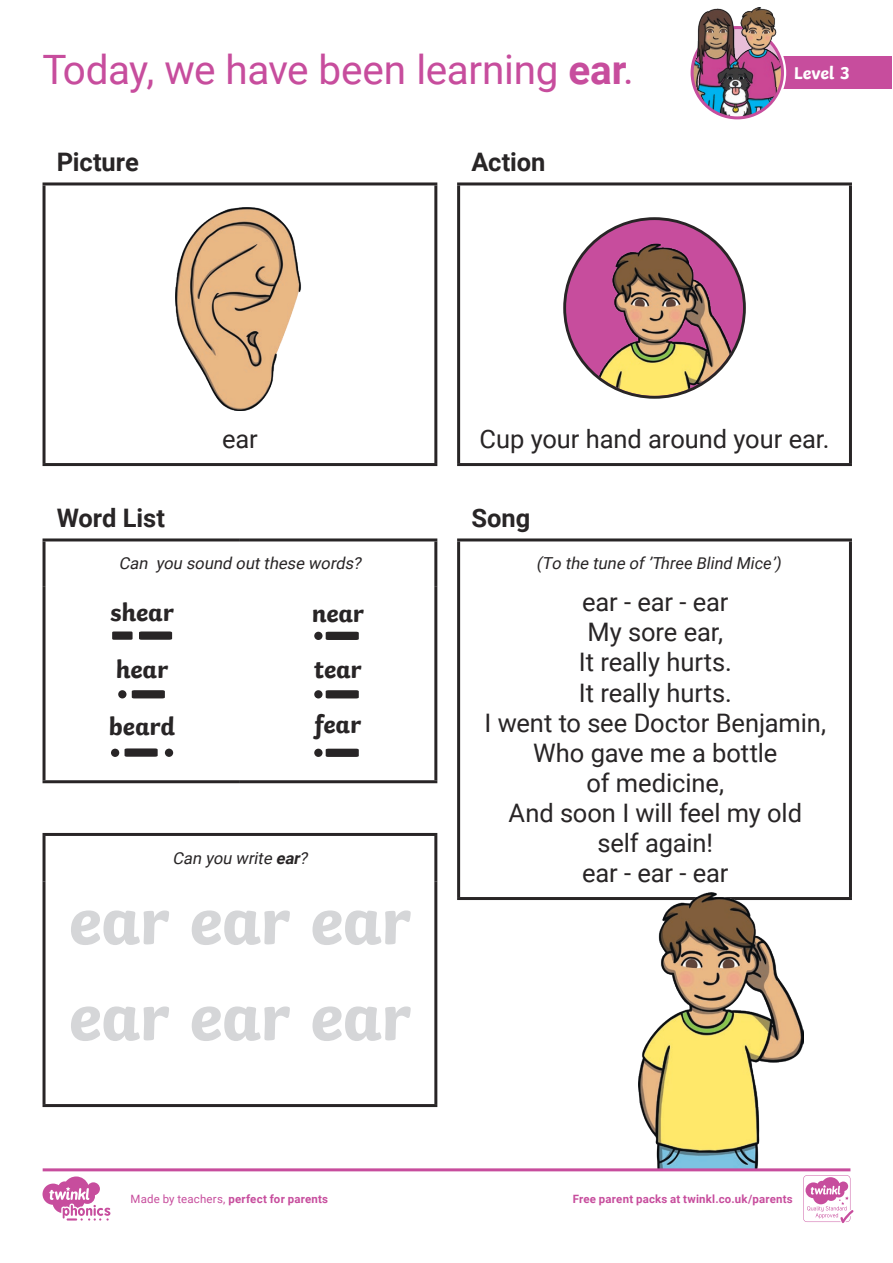
<style>
.page{position:relative;width:893px;height:1263px;background:#fff}
.page>*{position:absolute;margin:0;border:0;box-sizing:border-box;transform-origin:0 0}
.Heading_2{font:700 69px "Twinkl";letter-spacing:-.01em;color:#d5d6d8}
.Heading_1{font:40.5px "Roboto";letter-spacing:-.01em;color:#c74d9d}
.Heading_2-2{font:25.5px/30px "Roboto";letter-spacing:-.005em;color:#282526;text-align:center}
.Heading_2-3{font:700 25.5px "Twinkl";letter-spacing:-.005em;color:#282526}
.Heading_2-4{font:700 25.5px "Roboto";color:#282526}
.KS1_Body_Copy{font:700 18px "Twinkl";color:#fff}
.Adult_Body_Copy{font:italic 16.5px "Roboto";color:#282526}
.Heading_2-5{font:italic 16.5px "Roboto";color:#282526}
.t1{font:700 11.4px "Roboto";letter-spacing:.02em;color:#c74d9d}
.s1{font-weight:700}
.s2{font-style:inherit}
.s3{font-weight:400}
</style>
<div class="page">
<hr style="left:43px;top:182px;width:394px;height:3px;background:#282526">
<hr style="left:43px;top:185px;width:3px;height:278px;background:#282526">
<hr style="left:434px;top:185px;width:3px;height:278px;background:#282526">
<hr style="left:43px;top:463px;width:394px;height:3px;background:#282526">
<hr style="left:434px;top:541px;width:3px;height:46px;background:#282526">
<hr style="left:43px;top:538px;width:197px;height:3px;background:#282526">
<hr style="left:43px;top:541px;width:3px;height:46px;background:#282526">
<hr style="left:240px;top:538px;width:197px;height:3px;background:#282526">
<hr style="left:43px;top:587px;width:3px;height:193px;background:#282526">
<hr style="left:434px;top:587px;width:3px;height:193px;background:#282526">
<hr style="left:43px;top:780px;width:197px;height:3px;background:#282526">
<hr style="left:240px;top:780px;width:197px;height:3px;background:#282526">
<hr style="left:457px;top:538px;width:395px;height:3px;background:#282526">
<hr style="left:457px;top:541px;width:3px;height:356px;background:#282526">
<hr style="left:849px;top:541px;width:3px;height:356px;background:#282526">
<hr style="left:457px;top:897px;width:395px;height:3px;background:#282526">
<hr style="left:457px;top:182px;width:395px;height:3px;background:#282526">
<hr style="left:457px;top:185px;width:3px;height:278px;background:#282526">
<hr style="left:849px;top:185px;width:3px;height:278px;background:#282526">
<hr style="left:457px;top:463px;width:395px;height:3px;background:#282526">
<div style="left:118px;top:690px;width:8px;height:8px;background:#282526;border-radius:50%"></div>
<div style="left:165px;top:749px;width:8px;height:8px;background:#282526;border-radius:50%"></div>
<svg style="left:132px;top:690px;width:33px;height:8px"></svg>
<hr style="left:43px;top:833px;width:394px;height:3px;background:#282526">
<hr style="left:43px;top:836px;width:3px;height:45px;background:#282526">
<hr style="left:434px;top:836px;width:3px;height:45px;background:#282526">
<hr style="left:43px;top:881px;width:3px;height:223px;background:#282526">
<hr style="left:434px;top:881px;width:3px;height:223px;background:#282526">
<hr style="left:43px;top:1104px;width:394px;height:3px;background:#282526">
<div style="left:111px;top:749px;width:8px;height:8px;background:#282526;border-radius:50%"></div>
<img style="left:175px;top:208px;width:126px;height:202px">
<svg style="left:125px;top:748px;width:33px;height:9px"></svg>
<svg style="left:139px;top:631px;width:33px;height:9px"></svg>
<div style="left:112px;top:631px;width:21px;height:9px;background:#282526"></div>
<div style="left:314px;top:632px;width:9px;height:8px;background:#282526;border-radius:50%"></div>
<svg style="left:326px;top:632px;width:33px;height:8px"></svg>
<div style="left:314px;top:690px;width:9px;height:8px;background:#282526;border-radius:50%"></div>
<svg style="left:326px;top:690px;width:33px;height:8px"></svg>
<div style="left:314px;top:749px;width:9px;height:8px;background:#282526;border-radius:50%"></div>
<svg style="left:326px;top:749px;width:33px;height:8px"></svg>
<div style="left:565px;top:219px;width:179px;height:178px;background:#c74d9d;border-radius:50%"></div>
<img style="left:595px;top:244px;width:138px;height:151px">
<img style="left:638px;top:893px;width:165px;height:275px">
<div style="left:768px;top:57px;width:124px;height:32px;background:#c74d9d"></div>
<div style="left:688px;top:24px;width:98px;height:98px;border:8px solid #fff;border-radius:50%"></div>
<img style="left:692px;top:28px;width:90px;height:90px;border-radius:44px">
<div style="left:691px;top:26px;width:93px;height:93px;border:3px solid #c74d9d;border-radius:50%"></div>
<img style="left:697px;top:8px;width:80px;height:78px">
<svg style="left:43px;top:1168px;width:810px;height:55px"></svg>
<p class="Heading_1" style="left:43px;top:41px;width:593px">Today, we have been learning <span class="s1">ear</span>.</p>
<p class="Heading_2-4" style="left:57px;top:144px;width:84px">Picture</p>
<p class="Heading_2-4" style="left:471px;top:144px;width:76px">Action</p>
<p class="KS1_Body_Copy" style="left:794px;top:58px;width:58px">Level 3</p>
<p class="Heading_2-2" style="left:222px;top:422px;width:37px">ear</p>
<p class="Heading_2-4" style="left:57px;top:500px;width:110px">Word List</p>
<p class="Adult_Body_Copy" style="left:119px;top:552px;width:248px">Can you sound outthese words?</p>
<p class="Heading_2-3" style="left:110px;top:591px;width:65px">shear</p>
<p class="Heading_2-3" style="left:116px;top:648px;width:54px">hear</p>
<p class="Heading_2-3" style="left:109px;top:705px;width:68px">beard</p>
<p class="Heading_2-3" style="left:312px;top:592px;width:54px">near</p>
<p class="Heading_2-3" style="left:314px;top:648px;width:49px">tear</p>
<p class="Heading_2-3" style="left:315px;top:704px;width:48px">fear</p>
<p class="Adult_Body_Copy" style="left:172px;top:846px;width:140px">Can you write <span class="s1">ear</span>?</p>
<p class="Heading_2" style="left:69px;top:864px;width:344px">ear ear ear</p>
<p class="Heading_2" style="left:69px;top:960px;width:344px">ear ear ear</p>
<p class="Heading_2-2" style="left:480px;top:422px;width:351px">Cup your hand around your ear.</p>
<p class="Heading_2-4" style="left:471px;top:500px;width:61px">Song</p>
<p class="Heading_2-5" style="left:536px;top:551px;width:250px">(To the tuneof’T<span class="s2">hree Blind Mice</span>’)</p>
<p class="Heading_2-2" style="left:484px;top:586px;width:343px">ear - ear - ear<br>My sore ear,<br>It really hurts.<br>It really hurts.<br>I went to see Doctor Benjamin,<br>Who gave me a bottle<br>of medicine,<br>And soon I will feel my old<br>self again!<br>ear - ear - ear</p>
<p class="t1" style="left:131px;top:1190px;width:199px"><span class="s3">Made by teachers,</span> perfect for parents</p>
<p class="t1" style="left:573px;top:1191px;width:222px">Free parent packs at twinkl.co.uk/parents</p>
</div>
